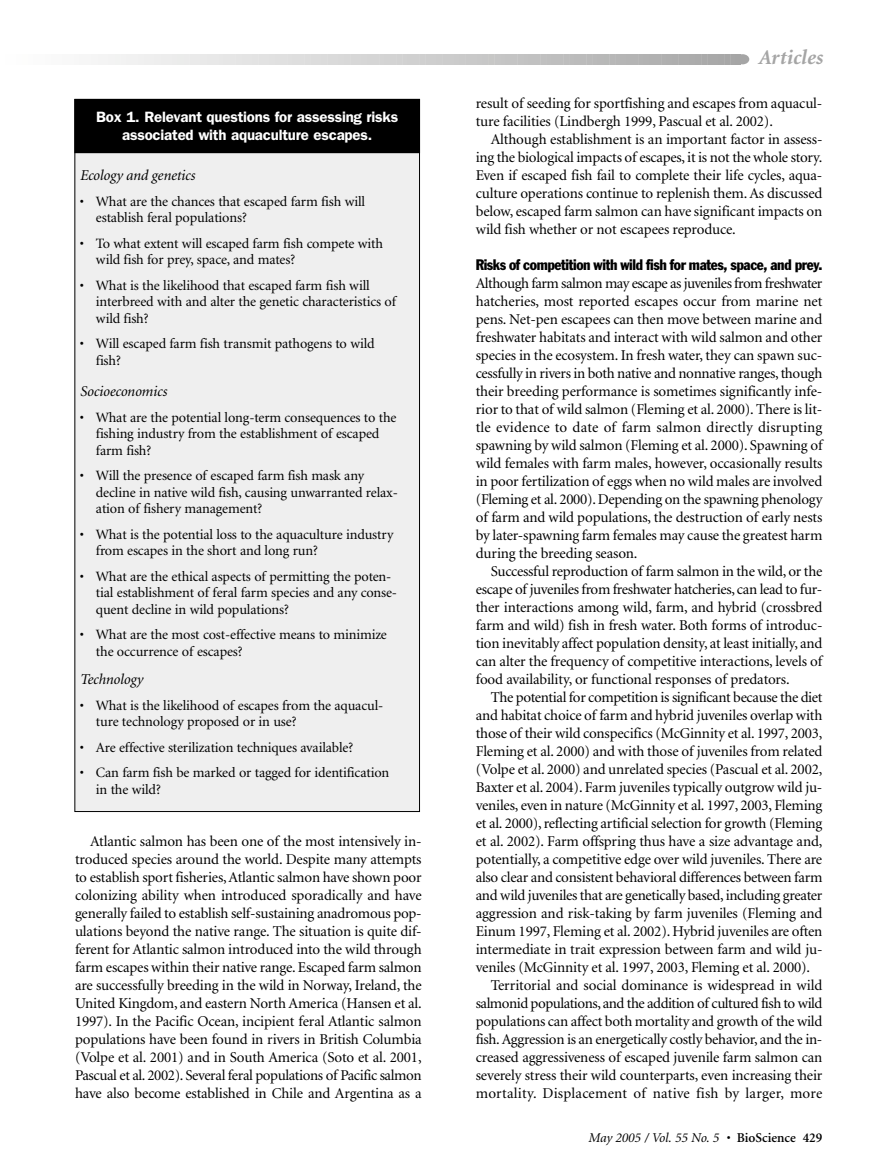
<style>
.page{position:relative;width:878px;height:1175px;background:#fff}
.page>*{position:absolute;margin:0;border:0;box-sizing:border-box;transform-origin:0 0}
.t1{font:italic 700 21px "Minion";color:#a5a5a5}
.t2{font:15px/18px "Minion";letter-spacing:-.01em;color:#000;text-align:justify}
.t3{font:600 15px/18px "Franklin Gothic";letter-spacing:-.01em;color:#fff;text-align:center}
.t4{font:15px "Minion";letter-spacing:-.03em;color:#000}
.t5{font:condensed 15px "Franklin Gothic";letter-spacing:-.025em;color:#000}
.t6{font:15px "Minion";letter-spacing:.015em;color:#000}
.t7{font:italic 15px "Minion";letter-spacing:-.01em;color:#000}
.t8{font:14.25px/16.5px "Minion";letter-spacing:-.01em;color:#000}
.t9{font:italic 13.5px "Minion";letter-spacing:-.005em;color:#000}
.s1{font-weight:600;font-style:normal}
</style>
<div class="page">
<div style="left:736px;top:54px;width:13px;height:10px;background:#a5a5a5;border-radius:50%"></div>
<svg style="left:98px;top:54px;width:641px;height:10px;background:#cecece"></svg>
<div style="left:75px;top:99px;width:344px;height:712px;background:#efefef"></div>
<div style="left:75px;top:99px;width:344px;height:54px;background:#000"></div>
<p class="t3" style="left:96px;top:109px;width:304px">Box 1. Relevant questions for assessing risks associated with aquaculture escapes.</p>
<p class="t7" style="left:80px;top:169px;width:117px">Ecology and genetics</p>
<p class="t8" style="left:96px;top:194px;width:271px;text-indent:-16px">• What are the chances that escaped farm fish will establish feral populations?</p>
<p class="t8" style="left:96px;top:236px;width:289px;text-indent:-16px">• To what extent will escaped farm fish compete with wild fish for prey, space, and mates?</p>
<p class="t8" style="left:96px;top:278px;width:301px;text-indent:-16px">• What is the likelihood that escaped farm fish will interbreed with and alter the genetic characteristics of wild fish?</p>
<p class="t8" style="left:96px;top:336px;width:280px;text-indent:-16px">• Will escaped farm fish transmit pathogens to wild fish?</p>
<p class="t7" style="left:80px;top:385px;width:89px">Socioeconomics</p>
<p class="t8" style="left:96px;top:410px;width:302px;text-indent:-16px">• What are the potential long-term consequences to the fishing industry from the establishment of escaped farm fish?</p>
<p class="t8" style="left:96px;top:468px;width:303px;text-indent:-16px">• Will the presence of escaped farm fish mask any decline in native wild fish, causing unwarranted relax&shy;ation of fishery management?</p>
<p class="t8" style="left:96px;top:527px;width:299px;text-indent:-16px">• What is the potential loss to the aquaculture industry from escapes in the short and long run?</p>
<p class="t8" style="left:96px;top:569px;width:303px;text-indent:-16px">• What are the ethical aspects of permitting the poten&shy;tial establishment of feral farm species and any conse&shy;quent decline in wild populations?</p>
<p class="t8" style="left:96px;top:627px;width:292px;text-indent:-16px">• What are the most cost-effective means to minimize the occurrence of escapes?</p>
<p class="t7" style="left:80px;top:673px;width:65px">Technology</p>
<p class="t8" style="left:96px;top:698px;width:289px;text-indent:-16px">• What is the likelihood of escapes from the aquacul&shy;ture technology proposed or in use?</p>
<p class="t8" style="left:80px;top:740px;width:275px">• Are effective sterilization techniques available?</p>
<p class="t8" style="left:96px;top:765px;width:295px;text-indent:-16px">• Can farm fish be marked or tagged for identification in the wild?</p>
<p class="t2" style="left:75px;top:833px;width:348px;text-indent:15px">Atlantic salmon has been one of the most intensively in&shy;troduced species around the world. Despite many attempts to establish sport fisheries, Atlantic salmon have shown poor colonizing ability when introduced sporadically and have generally failed to establish self-sustaining anadromous pop&shy;ulations beyond the native range. The situation is quite dif&shy;ferent for Atlantic salmon introduced into the wild through farm escapes within their native range. Escaped farm salmon are successfully breeding in the wild in Norway, Ireland, the United Kingdom, and eastern North America (Hansen et al.<br>1997). In the Pacific Ocean, incipient feral Atlantic salmon populations have been found in rivers in British Columbia (Volpe et al. 2001) and in South America (Soto et al. 2001, Pascual et al. 2002). Several feral populations of Pacific salmon have also become established in Chile and Argentina as a</p>
<h1 class="t1" style="left:757px;top:49px;width:66px">Articles</h1>
<p class="t2" style="left:475px;top:95px;width:348px">result of seeding for sportfishing and escapes from aquacul&shy;ture facilities (Lindbergh 1999, Pascual et al. 2002).</p>
<p class="t2" style="left:475px;top:131px;width:348px;text-indent:15px">Although establishment is an important factor in assess&shy;ing the biological impacts of escapes, it is not the whole story.<br>Even if escaped fish fail to complete their life cycles, aqua&shy;culture operations continue to replenish them. As discussed below, escaped farm salmon can have significant impacts on wild fish whether or not escapees reproduce.</p>
<p class="t5" style="left:475px;top:259px;width:348px">Risks of competition with wild fish for mates, space, and prey.</p>
<p class="t2" style="left:475px;top:275px;width:348px">Although farm salmon may escape as juveniles from freshwater hatcheries, most reported escapes occur from marine net pens. Net-pen escapees can then move between marine and freshwater habitats and interact with wild salmon and other species in the ecosystem. In fresh water, they can spawn suc&shy;cessfully in rivers in both native and nonnative ranges, though their breeding performance is sometimes significantly infe&shy;rior to that of wild salmon (Fleming et al. 2000). There is lit&shy;tle evidence to date of farm salmon directly disrupting spawning by wild salmon (Fleming et al. 2000). Spawning of wild females with farm males, however, occasionally results in poor fertilization of eggs when no wild males are involved (Fleming et al. 2000). Depending on the spawning phenology of farm and wild populations, the destruction of early nests by later-spawning farm females may cause the greatest harm during the breeding season.</p>
<p class="t2" style="left:475px;top:563px;width:348px;text-indent:15px">Successful reproduction of farm salmon in the wild, or the escape of juveniles from freshwater hatcheries, can lead to fur&shy;ther interactions among wild, farm, and hybrid (crossbred farm and wild) fish in fresh water. Both forms of introduc&shy;tion inevitably affect population density, at least initially, and can alter the frequency of competitive interactions, levels of food availability, or functional responses of predators.</p>
<p class="t2" style="left:490px;top:689px;width:333px">The potential for competition is significant because the diet</p>
<p class="t2" style="left:475px;top:707px;width:348px">and habitat choice of farm and hybrid juveniles overlap with</p>
<p class="t2" style="left:475px;top:725px;width:348px">those of their wild conspecifics (McGinnity et al. 1997, 2003,</p>
<p class="t2" style="left:475px;top:743px;width:348px">Fleming et al. 2000) and with those of juveniles from related</p>
<p class="t2" style="left:475px;top:761px;width:348px">(Volpe et al. 2000) and unrelated species (Pascual et al. 2002,</p>
<p class="t2" style="left:475px;top:779px;width:348px">Baxter et al. 2004). Farm juveniles typically outgrow wild ju-</p>
<p class="t2" style="left:475px;top:797px;width:348px">veniles, even in nature (McGinnity et al. 1997, 2003, Fleming</p>
<p class="t2" style="left:475px;top:815px;width:348px">et al. 2000), reflecting artificial selection for growth (Fleming</p>
<p class="t2" style="left:475px;top:833px;width:348px">et al. 2002). Farm offspring thus have a size advantage and,</p>
<p class="t2" style="left:475px;top:851px;width:348px">potentially, a competitive edge over wild juveniles. There are</p>
<p class="t2" style="left:475px;top:869px;width:348px">also clear and consistent behavioral differences between farm</p>
<p class="t2" style="left:475px;top:887px;width:348px">and wild juveniles that are genetically based, including greater</p>
<p class="t2" style="left:475px;top:905px;width:348px">aggression and risk-taking by farm juveniles (Fleming and</p>
<p class="t2" style="left:475px;top:923px;width:348px">Einum 1997, Fleming et al. 2002). Hybrid juveniles are often</p>
<p class="t2" style="left:475px;top:941px;width:348px">intermediate in trait expression between farm and wild ju-</p>
<p class="t2" style="left:475px;top:959px;width:336px">veniles (McGinnity et al. 1997, 2003, Fleming et al. 2000).</p>
<p class="t2" style="left:490px;top:977px;width:333px">Territorial and social dominance is widespread in wild</p>
<p class="t4" style="left:475px;top:997px;width:348px">salmonid populations, and the addition of cultured fish to wild</p>
<p class="t2" style="left:475px;top:1013px;width:348px">populations can affect both mortality and growth of the wild</p>
<p class="t2" style="left:475px;top:1031px;width:348px">fish. Aggression is an energetically costly behavior, and the in-</p>
<p class="t2" style="left:475px;top:1049px;width:348px">creased aggressiveness of escaped juvenile farm salmon can</p>
<p class="t2" style="left:475px;top:1067px;width:348px">severely stress their wild counterparts, even increasing their</p>
<p class="t6" style="left:475px;top:1087px;width:348px">mortality. Displacement of native fish by larger, more</p>
<p class="t9" style="left:588px;top:1132px;width:236px">May 2005 / Vol. 55 No. 5 • <span class="s1">BioScience 429</span></p>
</div>
